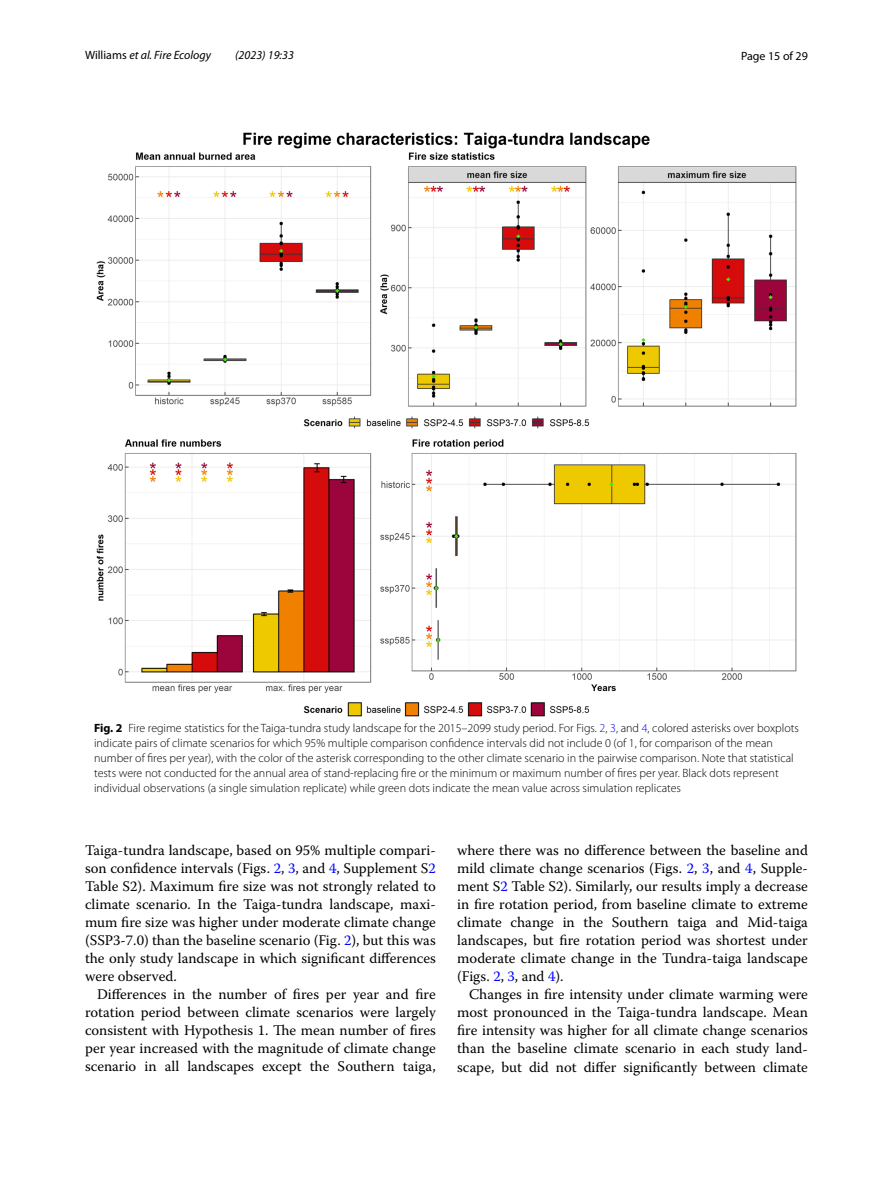
<style>
.page{position:relative;width:893px;height:1187px;background:#fff}
.page>*{position:absolute;margin:0;border:0;box-sizing:border-box;transform-origin:0 0}
.t1{font:14.7px/18px "Warnock Pro";color:#000;text-align:justify}
.t2{font:300 12px/15px "Myriad Pro";color:#000}
.t3{font:italic 12px "Myriad Pro";color:#000}
.t4{font:12px "Myriad Pro";color:#000}
.s1{font-style:normal}
.s2{font-weight:700}
.s3{color:#00f}
</style>
<div class="page">
<img style="left:96px;top:133px;width:701px;height:583px">
<p class="t3" style="left:85px;top:48px;width:128px"><span class="s1">Williams</span> et al. Fire Ecology</p>
<p class="t3" style="left:235px;top:48px;width:60px">(2023) 19:33</p>
<p class="t4" style="left:741px;top:48px;width:68px">Page 15 of 29</p>
<p class="t2" style="left:94px;top:720px;width:706px"><span class="s2">Fig. 2</span> Fire regime statistics for the Taiga-tundra study landscape for the 2015–2099 study period. For Figs. <span class="s3">2</span>, <span class="s3">3</span>, and <span class="s3">4</span>, colored asterisks over boxplots indicate pairs of climate scenarios for which 95% multiple comparison confidence intervals did not include 0 (of 1, for comparison of the mean number of fires per year), with the color of the asterisk corresponding to the other climate scenario in the pairwise comparison. Note that statistical tests were not conducted for the annual area of stand-replacing fire or the minimum or maximum number of fires per year. Black dots represent individual observations (a single simulation replicate) while green dots indicate the mean value across simulation replicates</p>
<p class="t1" style="left:85px;top:841px;width:352px">Taiga-tundra landscape, based on 95% multiple compari&shy;son confidence intervals (Figs. <span class="s3">2</span>, <span class="s3">3</span>, and <span class="s3">4</span>, Supplement S<span class="s3">2<br></span>Table S2). Maximum fire size was not strongly related to climate scenario. In the Taiga-tundra landscape, maxi&shy;mum fire size was higher under moderate climate change (SSP3-7.0) than the baseline scenario (Fig. <span class="s3">2</span>), but this was the only study landscape in which significant differences were observed.</p>
<p class="t1" style="left:85px;top:985px;width:352px;text-indent:12px">Differences in the number of fires per year and fire rotation period between climate scenarios were largely consistent with Hypothesis 1. The mean number of fires per year increased with the magnitude of climate change scenario in all landscapes except the Southern taiga,</p>
<p class="t1" style="left:457px;top:841px;width:352px">where there was no difference between the baseline and mild climate change scenarios (Figs. <span class="s3">2</span>, <span class="s3">3</span>, and <span class="s3">4</span>, Supple&shy;ment S<span class="s3">2</span> Table S2). Similarly, our results imply a decrease in fire rotation period, from baseline climate to extreme climate change in the Southern taiga and Mid-taiga landscapes, but fire rotation period was shortest under moderate climate change in the Tundra-taiga landscape (Figs. <span class="s3">2</span>, <span class="s3">3</span>, and <span class="s3">4</span>).</p>
<p class="t1" style="left:457px;top:985px;width:352px;text-indent:12px">Changes in fire intensity under climate warming were most pronounced in the Taiga-tundra landscape. Mean fire intensity was higher for all climate change scenarios than the baseline climate scenario in each study land&shy;scape, but did not differ significantly between climate</p>
</div>
